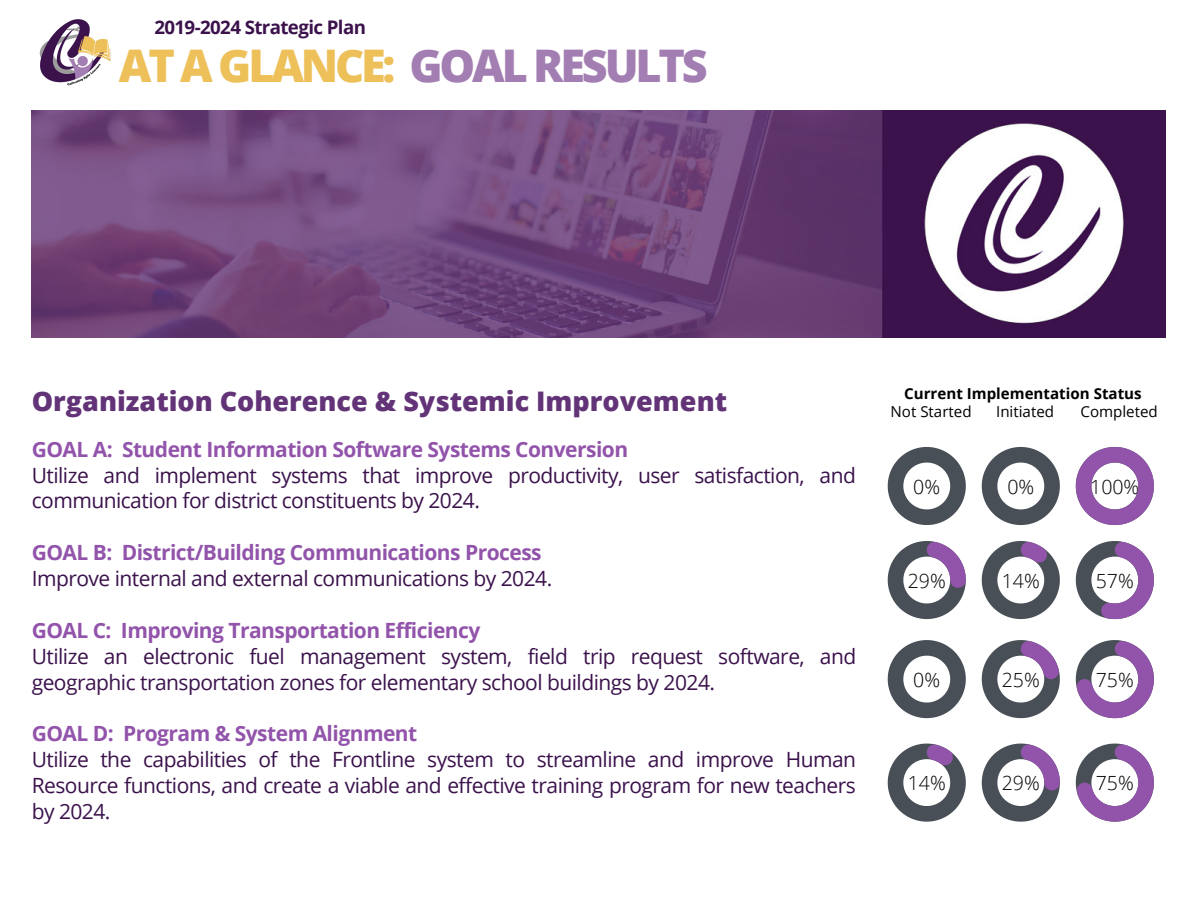
<style>
.page{position:relative;width:1188px;height:918px;background:#fff}
.page>*{position:absolute;margin:0;border:0;box-sizing:border-box;transform-origin:0 0}
.t1{font:800 45px "Open Sans";letter-spacing:-.07em;color:#a37eb2}
.t2{font:800 27px "Open Sans";color:#633377}
.t3{font:21px/25.8px "Open Sans";letter-spacing:-.025em;color:#3b124c}
.t4{font:700 21px "Open Sans";letter-spacing:-.025em;color:#9254ab}
.t5{font:300 19.5px "Open Sans";color:#000}
.t6{font:700 18.75px "Open Sans";letter-spacing:-.03em;color:#3b124c}
.t7{font:15.15px "Open Sans";color:#000}
.t8{font:700 15.15px "Open Sans";color:#000}
.s1{color:#edc059}
</style>
<div class="page">
<img style="left:39px;top:19px;width:72px;height:67px">
<img style="left:32px;top:111px;width:1134px;height:227px">
<svg style="left:888px;top:447px;width:78px;height:78px"></svg>
<svg style="left:982px;top:447px;width:78px;height:78px"></svg>
<svg style="left:1076px;top:447px;width:78px;height:78px"></svg>
<svg style="left:888px;top:541px;width:78px;height:78px"></svg>
<svg style="left:982px;top:541px;width:78px;height:78px"></svg>
<svg style="left:1076px;top:541px;width:78px;height:78px"></svg>
<svg style="left:888px;top:640px;width:78px;height:78px"></svg>
<svg style="left:982px;top:640px;width:78px;height:78px"></svg>
<svg style="left:1076px;top:640px;width:78px;height:78px"></svg>
<svg style="left:888px;top:744px;width:78px;height:78px"></svg>
<svg style="left:982px;top:744px;width:78px;height:78px"></svg>
<svg style="left:1076px;top:744px;width:78px;height:78px"></svg>
<p class="t6" style="left:154px;top:14px;width:213px">2019-2024 Strategic Plan</p>
<p class="t1" style="left:119px;top:34px;width:591px"><span class="s1">AT A GLANCE:</span> GOAL RESULTS</p>
<p class="t2" style="left:32px;top:382px;width:697px">Organization Coherence &amp; Systemic Improvement</p>
<p class="t4" style="left:32px;top:434px;width:598px">GOAL A: Student Information Software Systems Conversion</p>
<p class="t3" style="left:32px;top:462px;width:826px">Utilize and implement systems that improve productivity, user satisfaction, and communication for district constituents by 2024.</p>
<p class="t4" style="left:32px;top:538px;width:511px">GOAL B: District/Building Communications Process</p>
<p class="t3" style="left:32px;top:565px;width:522px">Improve internal and external communications by 2024.</p>
<p class="t4" style="left:32px;top:615px;width:450px">GOAL C: Improving Transportation Efficiency</p>
<p class="t3" style="left:32px;top:643px;width:826px">Utilize an electronic fuel management system, field trip request software, and geographic transportation zones for elementary school buildings by 2024.</p>
<p class="t4" style="left:32px;top:719px;width:387px">GOAL D: Program &amp; System Alignment</p>
<p class="t3" style="left:32px;top:746px;width:826px;text-align:justify">Utilize the capabilities of the Frontline system to streamline and improve Human Resource functions, and create a viable and effective training program for new teachers by 2024.</p>
<p class="t8" style="left:904px;top:383px;width:239px">Current Implementation Status</p>
<p class="t7" style="left:891px;top:401px;width:83px">Not Started</p>
<p class="t7" style="left:996px;top:401px;width:59px">Initiated</p>
<p class="t7" style="left:1080px;top:401px;width:79px">Completed</p>
<p class="t5" style="left:913px;top:473px;width:28px">0%</p>
<p class="t5" style="left:1007px;top:473px;width:28px">0%</p>
<p class="t5" style="left:1090px;top:473px;width:51px">100%</p>
<p class="t5" style="left:908px;top:567px;width:40px">29%</p>
<p class="t5" style="left:1002px;top:567px;width:40px">14%</p>
<p class="t5" style="left:1096px;top:567px;width:40px">57%</p>
<p class="t5" style="left:913px;top:666px;width:28px">0%</p>
<p class="t5" style="left:1002px;top:666px;width:40px">25%</p>
<p class="t5" style="left:1096px;top:666px;width:40px">75%</p>
<p class="t5" style="left:908px;top:769px;width:40px">14%</p>
<p class="t5" style="left:1002px;top:769px;width:40px">29%</p>
<p class="t5" style="left:1096px;top:769px;width:40px">75%</p>
</div>
